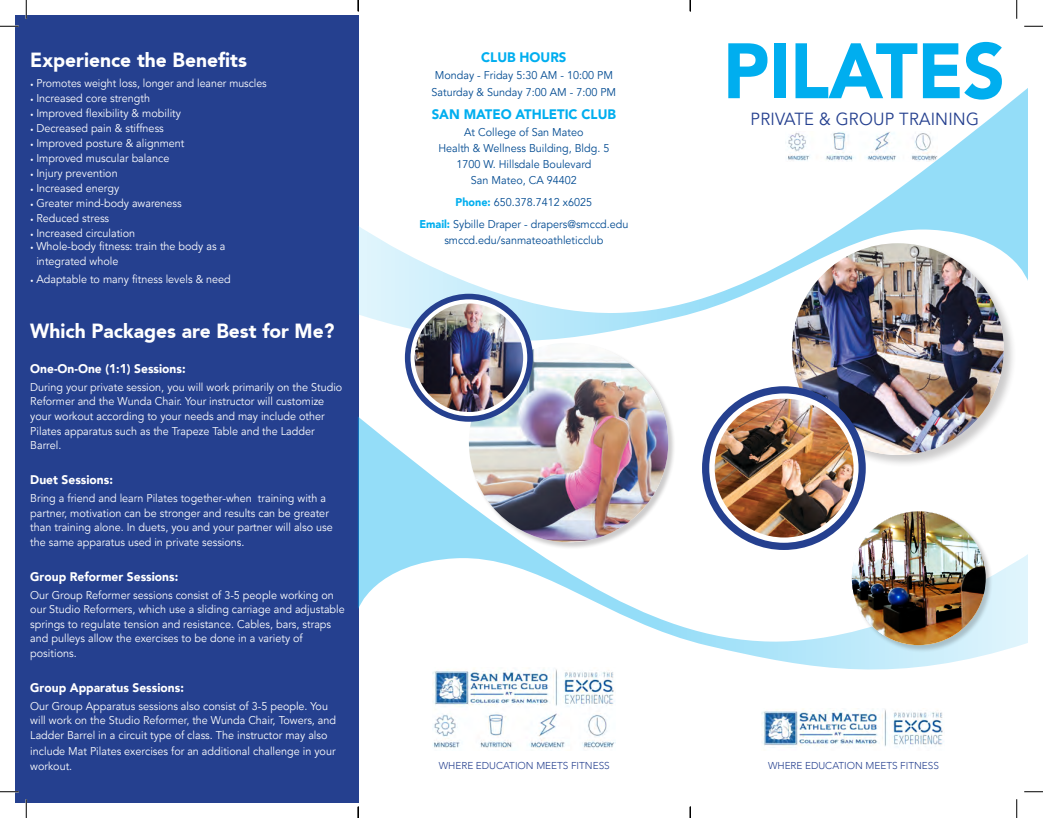
<style>
.page{position:relative;width:1043px;height:818px;background:#fff}
.page>*{position:absolute;margin:0;border:0;box-sizing:border-box;transform-origin:0 0}
.t1{font:900 77.5px "Avenir";letter-spacing:-.01em;color:#00aeef;scale:.95 1}
.t2{font:900 20px "Avenir";color:#fff;scale:.96 1}
.t3{font:17.5px "Avenir";letter-spacing:.01em;color:#25408f;scale:.95 1}
.t4{font:900 13.75px "Avenir";color:#00aeef;scale:.96 1}
.t5{font:900 12.5px "Avenir";color:#fff;scale:.96 1}
.t6{font:11.25px/14.6px "Avenir";color:#fff;scale:.96 1}
.t7{font:11.25px/16.2px "Avenir";color:#004a91;text-align:center;scale:.96 1}
.t8{font:11.25px "Avenir";color:#fff;scale:.94 1}
.t9{font:300 10px "Avenir";color:#25408f}
.s1{font-size:6.25px}
.s2{font-weight:900;color:#00aeef}
</style>
<div class="page">
<div style="left:15px;top:15px;width:343px;height:787px;background:#25408f"></div>
<svg style="left:358px;top:88px;width:670px;height:254px"></svg>
<svg style="left:358px;top:416px;width:670px;height:254px"></svg>
<div style="left:791px;top:242px;width:226px;height:226px;background:#231f20;opacity:.23"></div>
<img style="left:792px;top:243px;width:211px;height:212px;border-radius:106px">
<div style="left:851px;top:511px;width:141px;height:141px;background:#231f20;opacity:.23"></div>
<img style="left:851px;top:511px;width:134px;height:134px;border-radius:67px">
<svg style="left:705px;top:390px;width:157px;height:156px"></svg>
<img style="left:714px;top:398px;width:139px;height:139px;border-radius:69px">
<div style="left:468px;top:342px;width:207px;height:207px;background:#231f20;opacity:.23"></div>
<img style="left:469px;top:343px;width:199px;height:199px;border-radius:100px">
<svg style="left:408px;top:296px;width:122px;height:123px"></svg>
<img style="left:414px;top:303px;width:109px;height:109px;border-radius:54px">
<div style="left:405px;top:294px;width:128px;height:127px;border:6px solid #25408f;border-radius:50%"></div>
<div style="left:702px;top:386px;width:163px;height:164px;border:7px solid #25408f;border-radius:50%"></div>
<svg style="left:0;top:25px;width:19px;height:2px"></svg>
<svg style="left:1024px;top:25px;width:18px;height:2px"></svg>
<svg style="left:0;top:790px;width:19px;height:2px"></svg>
<svg style="left:1024px;top:791px;width:18px;height:1px"></svg>
<svg style="left:25px;top:0;width:2px;height:19px"></svg>
<svg style="left:25px;top:799px;width:2px;height:19px"></svg>
<svg style="left:1016px;top:0;width:1px;height:19px"></svg>
<svg style="left:1016px;top:799px;width:1px;height:19px"></svg>
<svg style="left:357px;top:0;width:2px;height:11px"></svg>
<svg style="left:357px;top:806px;width:2px;height:12px"></svg>
<svg style="left:689px;top:0;width:2px;height:11px"></svg>
<svg style="left:689px;top:806px;width:2px;height:12px"></svg>
<img style="left:761px;top:709px;width:183px;height:39px">
<img style="left:432px;top:667px;width:183px;height:83px">
<h2 class="t2" style="left:30px;top:48px;width:227px">Experience the Benefits</h2>
<p class="t8" style="left:31px;top:76px;width:253px"><span class="s1">•</span> Promotes weight loss, longer and leaner muscles</p>
<p class="t6" style="left:31px;top:91px;width:126px"><span class="s1">•</span> Increased core strength</p>
<p class="t6" style="left:31px;top:106px;width:158px"><span class="s1">•</span> Improved flexibility &amp; mobility</p>
<p class="t6" style="left:31px;top:121px;width:140px"><span class="s1">•</span> Decreased pain &amp; stiffness</p>
<p class="t6" style="left:31px;top:136px;width:162px"><span class="s1">•</span> Improved posture &amp; alignment</p>
<p class="t6" style="left:31px;top:151px;width:146px"><span class="s1">•</span> Improved muscular balance</p>
<p class="t6" style="left:31px;top:166px;width:92px"><span class="s1">•</span> Injury prevention</p>
<p class="t6" style="left:31px;top:181px;width:94px"><span class="s1">•</span> Increased energy</p>
<p class="t6" style="left:31px;top:196px;width:159px"><span class="s1">•</span> Greater mind-body awareness</p>
<p class="t6" style="left:31px;top:211px;width:83px"><span class="s1">•</span> Reduced stress</p>
<p class="t6" style="left:31px;top:226px;width:111px"><span class="s1">•</span> Increased circulation</p>
<p class="t6" style="left:36px;top:239px;width:198px;line-height:15px;text-indent:-6px"><span class="s1">•</span> Whole-body fitness: train the body as a integrated whole</p>
<p class="t6" style="left:31px;top:272px;width:210px"><span class="s1">•</span> Adaptable to many fitness levels &amp; need</p>
<h2 class="t2" style="left:30px;top:319px;width:318px">Which Packages are Best for Me?</h2>
<p class="t5" style="left:30px;top:357px;width:163px">One-On-One (1:1) Sessions:</p>
<p class="t6" style="left:30px;top:380px;width:326px">During your private session, you will work primarily on the Studio Reformer and the Wunda Chair. Your instructor will customize your workout according to your needs and may include other Pilates apparatus such as the Trapeze Table and the Ladder Barrel.</p>
<p class="t5" style="left:30px;top:469px;width:88px">Duet Sessions:</p>
<p class="t6" style="left:30px;top:491px;width:317px">Bring a friend and learn Pilates together-when training with a partner, motivation can be stronger and results can be greater than training alone. In duets, you and your partner will also use the same apparatus used in private sessions.</p>
<p class="t5" style="left:30px;top:565px;width:156px">Group Reformer Sessions:</p>
<p class="t6" style="left:30px;top:587px;width:329px">Our Group Reformer sessions consist of 3-5 people working on our Studio Reformers, which use a sliding carriage and adjustable springs to regulate tension and resistance. Cables, bars, straps and pulleys allow the exercises to be done in a variety of positions.</p>
<p class="t5" style="left:30px;top:676px;width:161px">Group Apparatus Sessions:</p>
<p class="t6" style="left:30px;top:698px;width:320px">Our Group Apparatus sessions also consist of 3-5 people. You will work on the Studio Reformer, the Wunda Chair, Towers, and<br>Ladder Barrel in a circuit type of class. The instructor may also</p>
<p class="t6" style="left:30px;top:743px;width:319px;line-height:15px">include Mat Pilates exercises for an additional challenge in your workout.</p>
<p class="t4" style="left:481px;top:46px;width:90px">CLUB HOURS</p>
<p class="t7" style="left:435px;top:67px;width:187px">Monday - Friday 5:30 AM - 10:00 PM</p>
<p class="t7" style="left:431px;top:84px;width:194px">Saturday &amp; Sunday 7:00 AM - 7:00 PM</p>
<p class="t4" style="left:431px;top:103px;width:193px">SAN MATEO ATHLETIC CLUB</p>
<p class="t7" style="left:464px;top:124px;width:126px">At College of San Mateo</p>
<p class="t7" style="left:438px;top:140px;width:180px">Health &amp; Wellness Building, Bldg. 5</p>
<p class="t7" style="left:456px;top:156px;width:142px">1700 W. Hillsdale Boulevard</p>
<p class="t7" style="left:471px;top:173px;width:112px">San Mateo, CA 94402</p>
<p class="t7" style="left:455px;top:194px;width:144px"><span class="s2">Phone:</span> 650.378.7412 x6025</p>
<p class="t7" style="left:419px;top:216px;width:219px"><span class="s2">Email:</span> Sybille Draper - drapers@smccd.edu smccd.edu/sanmateoathleticclub</p>
<p class="t1" style="left:723px;top:5px;width:298px">PILATES</p>
<p class="t3" style="left:750px;top:109px;width:242px">PRIVATE &amp; GROUP TRAINING</p>
<p class="t9" style="left:439px;top:760px;width:172px">WHERE EDUCATION MEETS FITNESS</p>
<p class="t9" style="left:768px;top:760px;width:172px">WHERE EDUCATION MEETS FITNESS</p>
</div>
